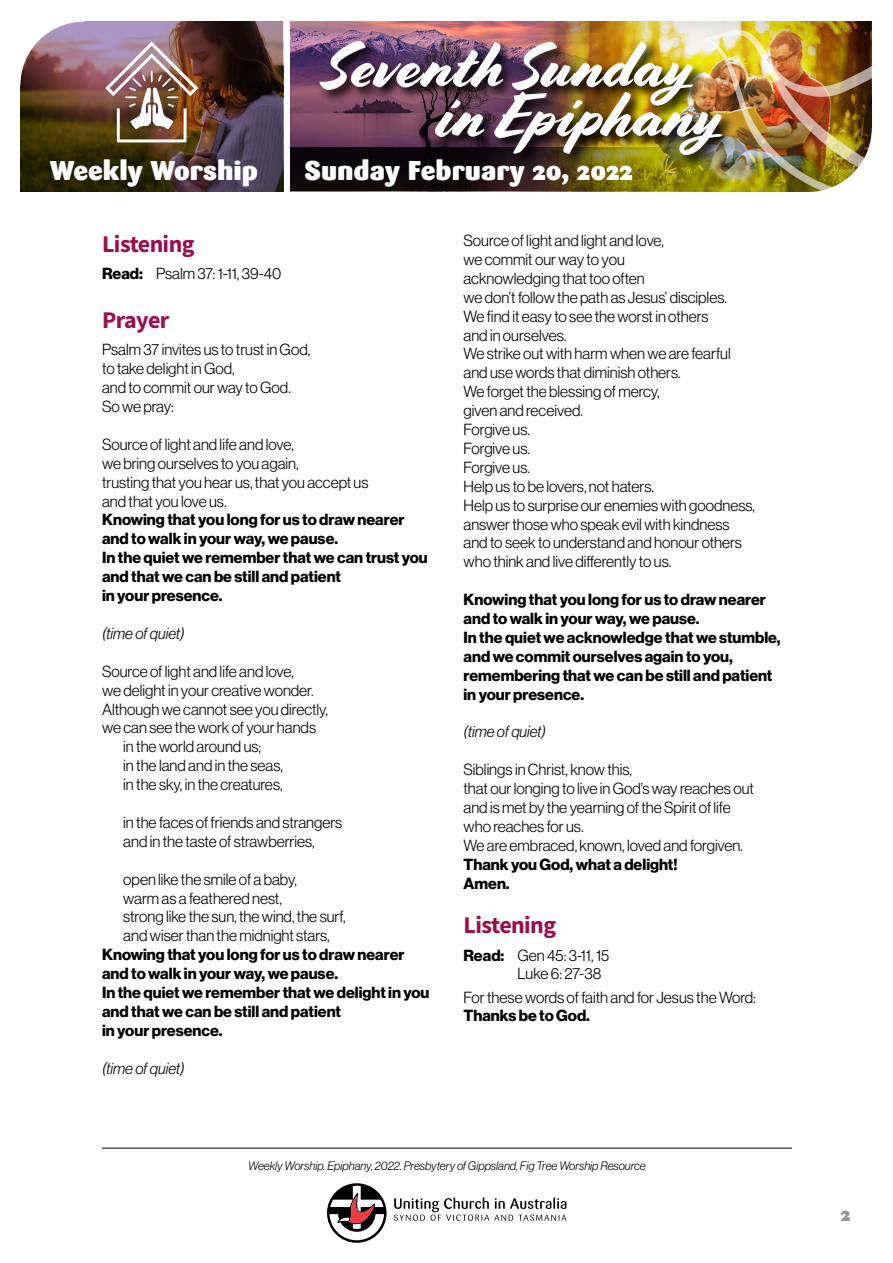
<style>
.page{position:relative;width:893px;height:1263px;background:#fff}
.page>*{position:absolute;margin:0;border:0;box-sizing:border-box;transform-origin:0 0}
.t1{font:63px/49.5px "Cortado";letter-spacing:-.01em;color:#fff}
.t2{font:900 27px "Sari";color:#fff}
.t3{font:24px "Source Sans Variable";letter-spacing:-.02em;color:#9b0e4e}
.t4{font:900 19.5px "Sari";color:#939598}
.t5{font:15.75px/18.9px "N Haas Grotesk DS Pro 45 Lt";color:#000}
.t6{font:15.75px/18.9px "N Haas Grotesk DS Pro 75 Bd";color:#000}
.t7{font:15.75px "N Haas Grotesk DS Pro 46 Lt It";color:#000}
.t8{font:12px "N Haas Grotesk DS Pro 46 Lt It";color:#000}
.s1{font-family:"N Haas Grotesk DS Pro 75 Bd"}
</style>
<div class="page">
<svg style="left:394px;top:1197px;width:172px;height:24px"></svg>
<svg style="left:327px;top:1183px;width:60px;height:60px"></svg>
<hr style="left:102px;top:1148px;width:690px;height:1px;background:#000">
<img style="left:290px;top:21px;width:239px;height:127px">
<img style="left:21px;top:21px;width:262px;height:170px">
<img style="left:105px;top:42px;width:93px;height:100px">
<svg style="left:20px;top:21px;width:64px;height:64px"></svg>
<img style="left:529px;top:21px;width:174px;height:17px">
<svg style="left:290px;top:148px;width:413px;height:43px;background:#392c0c"></svg>
<img style="left:703px;top:21px;width:169px;height:171px">
<div style="left:317px;top:38px;width:419px;height:132px;background:#000;opacity:.88"></div>
<h1 class="t1" style="left:435px;top:43px;width:289px;text-indent:-113px">Seventh Sunday in Epiphany</h1>
<h2 class="t2" style="left:50px;top:154px;width:210px">Weekly Worship</h2>
<h2 class="t2" style="left:304px;top:154px;width:330px">Sunday February 20, 2022</h2>
<h3 class="t3" style="left:102px;top:229px;width:94px">Listening</h3>
<p class="t5" style="left:102px;top:264px;width:181px"><span class="s1">Read:</span> Psalm 37: 1-11, 39-40</p>
<h3 class="t3" style="left:102px;top:305px;width:69px">Prayer</h3>
<p class="t5" style="left:102px;top:340px;width:210px">Psalm 37 invites us to trust in God, to take delight in God,<br>and to commit our way to God.<br>So we pray:</p>
<p class="t5" style="left:102px;top:435px;width:268px">Source of light and life and love,<br>we bring ourselves to you again,<br>trusting that you hear us, that you accept us and that you love us.</p>
<p class="t6" style="left:102px;top:511px;width:327px">Knowing that you long for us to draw nearer and to walk in your way, we pause.<br>In the quiet we remember that we can trust you and that we can be still and patient<br>in your presence.</p>
<p class="t7" style="left:102px;top:624px;width:84px">(time of quiet)</p>
<p class="t5" style="left:102px;top:662px;width:193px">Source of light and life and love,</p>
<p class="t5" style="left:102px;top:681px;width:213px">we delight in your creative wonder.</p>
<p class="t5" style="left:102px;top:699px;width:228px">Although we cannot see you directly,</p>
<p class="t5" style="left:102px;top:718px;width:216px">we can see the work of your hands</p>
<p class="t5" style="left:123px;top:737px;width:139px">in the world around us;</p>
<p class="t5" style="left:123px;top:756px;width:161px">in the land and in the seas,</p>
<p class="t5" style="left:123px;top:775px;width:161px">in the sky, in the creatures,</p>
<p class="t5" style="left:123px;top:813px;width:221px">in the faces of friends and strangers and in the taste of strawberries,</p>
<p class="t5" style="left:123px;top:870px;width:224px">open like the smile of a baby,<br>warm as a feathered nest,<br>strong like the sun, the wind, the surf, and wiser than the midnight stars,</p>
<p class="t6" style="left:102px;top:945px;width:329px">Knowing that you long for us to draw nearer and to walk in your way, we pause.<br>In the quiet we remember that we delight in you and that we can be still and patient<br>in your presence.</p>
<p class="t7" style="left:102px;top:1059px;width:84px">(time of quiet)</p>
<p class="t5" style="left:463px;top:231px;width:293px">Source of light and light and love,<br>we commit our way to you<br>acknowledging that too often<br>we don’t follow the path as Jesus’ disciples.<br>We find it easy to see the worst in others<br>and in ourselves.<br>We strike out with harm when we are fearful and use words that diminish others.<br>We forget the blessing of mercy,<br>given and received.<br>Forgive us.<br>Forgive us.<br>Forgive us.<br>Help us to be lovers, not haters.<br>Help us to surprise our enemies with goodness, answer those who speak evil with kindness and to seek to understand and honour others who think and live differently to us.</p>
<p class="t6" style="left:463px;top:590px;width:319px">Knowing that you long for us to draw nearer and to walk in your way, we pause.<br>In the quiet we acknowledge that we stumble, and we commit ourselves again to you, remembering that we can be still and patient in your presence.</p>
<p class="t7" style="left:463px;top:723px;width:84px">(time of quiet)</p>
<p class="t5" style="left:463px;top:760px;width:292px">Siblings in Christ, know this,<br>that our longing to live in God’s way reaches out and is met by the yearning of the Spirit of life who reaches for us.<br>We are embraced, known, loved and forgiven.</p>
<p class="t6" style="left:463px;top:855px;width:216px">Thank you God, what a delight!<br>Amen.</p>
<h3 class="t3" style="left:463px;top:911px;width:94px">Listening</h3>
<p class="t5" style="left:517px;top:945px;width:93px;text-indent:-54px"><span class="s1">Read:</span> Gen 45: 3-11, 15<br>Luke 6: 27-38</p>
<p class="t5" style="left:463px;top:987px;width:294px">For these words of faith and for Jesus the Word:</p>
<p class="t6" style="left:463px;top:1007px;width:128px">Thanks be to God.</p>
<p class="t8" style="left:248px;top:1159px;width:399px">Weekly Worship. Epiphany, 2022. Presbytery of Gippsland, Fig Tree Worship Resource</p>
<p class="t4" style="left:841px;top:1202px;width:11px">2</p>
</div>
